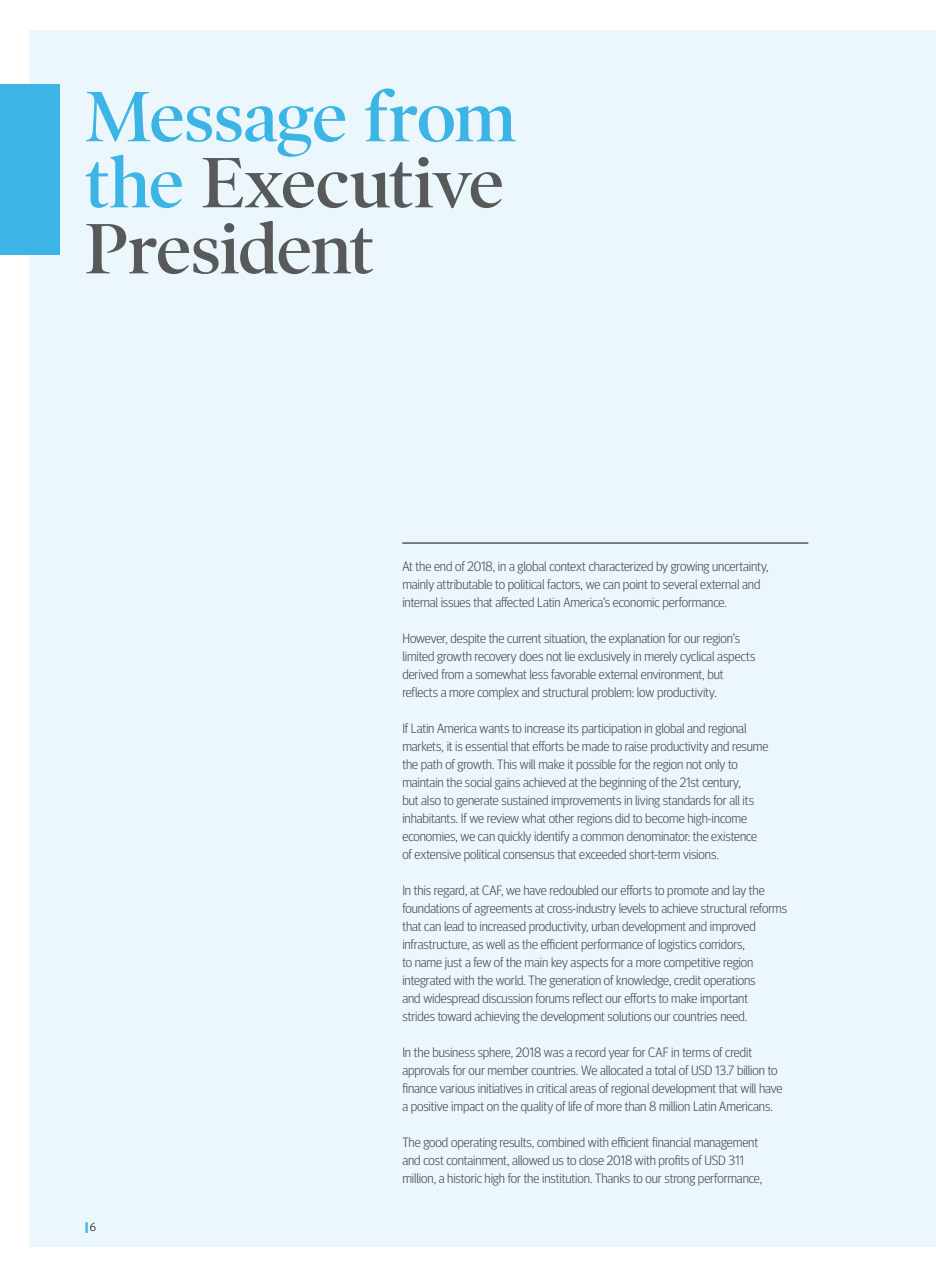
<style>
.page{position:relative;width:936px;height:1276px;background:#fff}
.page>*{position:absolute;margin:0;border:0;box-sizing:border-box;transform-origin:0 0}
.t1{font:600 72px/66px "Poynter OS Disp";letter-spacing:-.02em;color:#58595b}
.t2{font:300 13.5px/18px "Meta Headline Pro";letter-spacing:-.005em;color:#414042}
.t3{font:900 12px "Meta Headline Pro";color:#3cb4e5}
.s1{color:#3cb4e5}
.s2{font-weight:300;color:#000}
</style>
<div class="page">
<div style="left:30px;top:30px;width:905px;height:1216px;background:#ebf7fc"></div>
<div style="left:0;top:85px;width:60px;height:170px;background:#3cb4e5"></div>
<hr style="left:402px;top:542px;width:406px;height:2px;background:#58595b">
<h1 class="t1" style="left:85px;top:83px;width:432px"><span class="s1">Message from the</span> Executive<br>President</h1>
<p class="t3" style="left:85px;top:1217px;width:13px">| <span class="s2">6</span></p>
<p class="t2" style="left:402px;top:556px;width:368px">At the end of 2018, in a global context characterized by growing uncertainty, mainly attributable to political factors, we can point to several external and internal issues that affected Latin America’s economic performance.</p>
<p class="t2" style="left:402px;top:628px;width:354px">However, despite the current situation, the explanation for our region’s limited growth recovery does not lie exclusively in merely cyclical aspects derived from a somewhat less favorable external environment, but reflects a more complex and structural problem: low productivity.</p>
<p class="t2" style="left:402px;top:718px;width:367px">If Latin America wants to increase its participation in global and regional markets, it is essential that efforts be made to raise productivity and resume the path of growth. This will make it possible for the region not only to maintain the social gains achieved at the beginning of the 21st century,<br>but also to generate sustained improvements in living standards for all its inhabitants. If we review what other regions did to become high-income economies, we can quickly identify a common denominator: the existence of extensive political consensus that exceeded short-term visions.</p>
<p class="t2" style="left:402px;top:880px;width:386px">In this regard, at CAF, we have redoubled our efforts to promote and lay the foundations of agreements at cross-industry levels to achieve structural reforms that can lead to increased productivity, urban development and improved infrastructure, as well as the efficient performance of logistics corridors,<br>to name just a few of the main key aspects for a more competitive region integrated with the world. The generation of knowledge, credit operations<br>and widespread discussion forums reflect our efforts to make important<br>strides toward achieving the development solutions our countries need.</p>
<p class="t2" style="left:402px;top:1042px;width:381px">In the business sphere, 2018 was a record year for CAF in terms of credit approvals for our member countries. We allocated a total of USD 13.7 billion to finance various initiatives in critical areas of regional development that will have a positive impact on the quality of life of more than 8 million Latin Americans.</p>
<p class="t2" style="left:402px;top:1132px;width:361px">The good operating results, combined with efficient financial management and cost containment, allowed us to close 2018 with profits of USD 311 million, a historic high for the institution. Thanks to our strong performance,</p>
</div>
